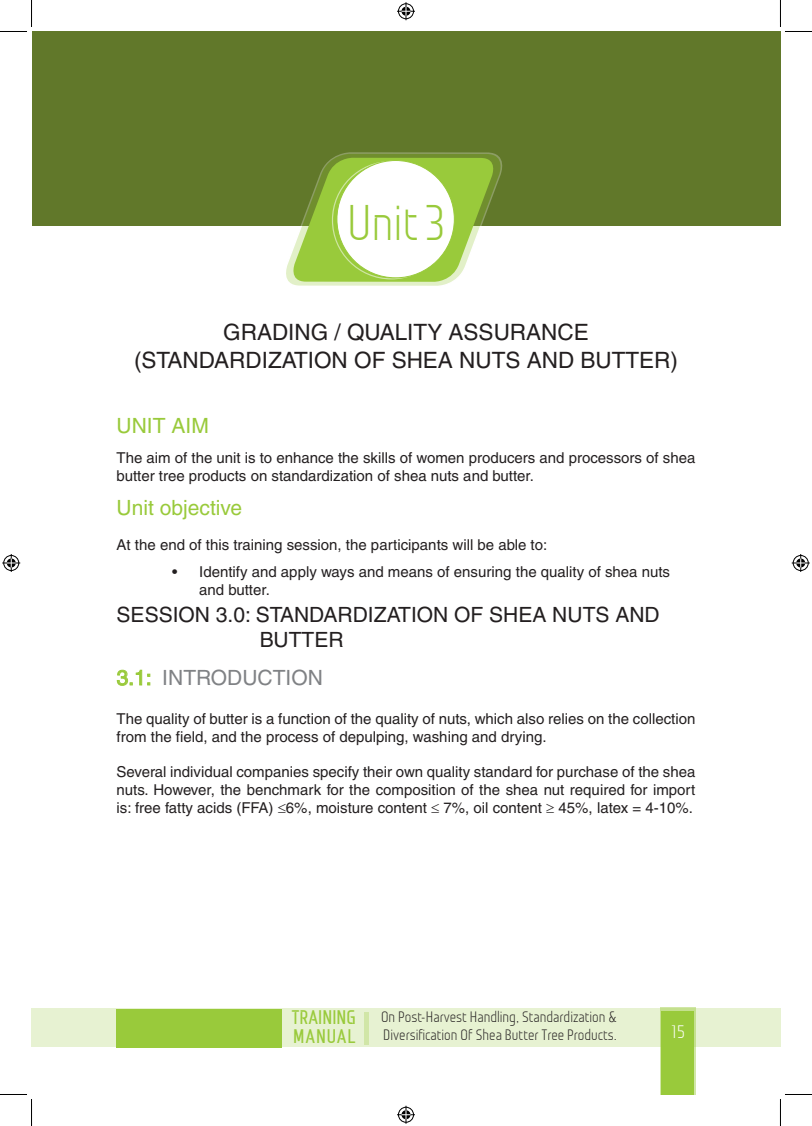
<style>
.page{position:relative;width:812px;height:1126px;background:#fff}
.page>*{position:absolute;margin:0;border:0;box-sizing:border-box;transform-origin:0 0}
.UNITS{font:49.8px "Monitorica";color:#99ca3b}
.top{font:22.5px/28.5px "Helvetica";color:#231f20;text-align:center}
.HEADING_3{font:21px/25.2px "Helvetica";color:#231f20}
.HEADING_5{font:21px "Helvetica";color:#808285}
.SUBHEADING{font:21px "Helvetica";color:#99ca3b}
.HEADING_2{font:21px "Helvetica";color:#99ca3b}
.t1{font:700 19.65px/18.6px "Monitorica";color:#99ca3b}
.t2{font:18px "Monitorica";color:#fff}
.BODY{font:15px/18px "Helvetica";color:#231f20}
.t3{font:15px/18px "Monitorica";color:#231f20}
.s1{color:#99ca3b}
</style>
<div class="page">
<div style="left:32px;top:1008px;width:748px;height:39px;background:#e7f2d2"></div>
<div style="left:660px;top:1007px;width:35px;height:87px;background:#c4e08e"></div>
<div style="left:661px;top:1011px;width:33px;height:83px;background:#99ca3b"></div>
<hr style="left:364px;top:1012px;width:4px;height:33px;background:#d1e6a7">
<div style="left:116px;top:1009px;width:166px;height:39px;background:#99ca3b"></div>
<div style="left:32px;top:32px;width:748px;height:194px;background:#61782a"></div>
<svg style="left:286px;top:152px;width:217px;height:134px"></svg>
<svg style="left:116px;top:669px;width:34px;height:17px"></svg>
<svg style="left:0;top:0;width:32px;height:32px"></svg>
<svg style="left:0;top:1094px;width:32px;height:32px"></svg>
<svg style="left:780px;top:0;width:31px;height:32px"></svg>
<svg style="left:780px;top:1094px;width:31px;height:32px"></svg>
<svg style="left:397px;top:2px;width:18px;height:18px"></svg>
<svg style="left:397px;top:1106px;width:18px;height:18px"></svg>
<svg style="left:2px;top:554px;width:18px;height:18px"></svg>
<svg style="left:791px;top:554px;width:18px;height:18px"></svg>
<p class="UNITS" style="left:347px;top:193px;width:99px">Unit 3</p>
<p class="top" style="left:134px;top:317px;width:545px">GRADING / QUALITY ASSURANCE (STANDARDIZATION OF SHEA NUTS AND BUTTER)</p>
<p class="HEADING_2" style="left:117px;top:413px;width:94px">UNIT AIM</p>
<p class="BODY" style="left:117px;top:449px;width:580px">The aim of the unit is to enhance the skills of women producers and processors of shea butter tree products on standardization of shea nuts and butter.</p>
<p class="SUBHEADING" style="left:117px;top:495px;width:127px">Unit objective</p>
<p class="BODY" style="left:117px;top:536px;width:432px">At the end of this training session, the participants will be able to:</p>
<p class="BODY" style="left:199px;top:562px;width:472px;text-indent:-27px">• Identify and apply ways and means of ensuring the quality of shea nuts and butter.</p>
<p class="HEADING_3" style="left:260px;top:602px;width:401px;text-indent:-143px">SESSION 3.0: STANDARDIZATION OF SHEA NUTS AND<br>BUTTER</p>
<p class="HEADING_5" style="left:117px;top:665px;width:208px"><span class="s1">3.1:</span> INTRODUCTION</p>
<p class="BODY" style="left:117px;top:710px;width:580px">The quality of butter is a function of the quality of nuts, which also relies on the collection from the field, and the process of depulping, washing and drying.</p>
<p class="BODY" style="left:117px;top:763px;width:580px;text-align:justify">Several individual companies specify their own quality standard for purchase of the shea nuts. However, the benchmark for the composition of the shea nut required for import is: free fatty acids (FFA) ≤6%, moisture content ≤ 7%, oil content ≥ 45%, latex = 4-10%.</p>
<h3 class="t1" style="left:291px;top:1008px;width:65px">TRAINING<br>MANUAL</h3>
<p class="t3" style="left:381px;top:1008px;width:237px">On Post-Harvest Handling, Standardization &amp;<br>Diversification Of Shea Butter Tree Products.</p>
<p class="t2" style="left:670px;top:1021px;width:15px">15</p>
</div>
